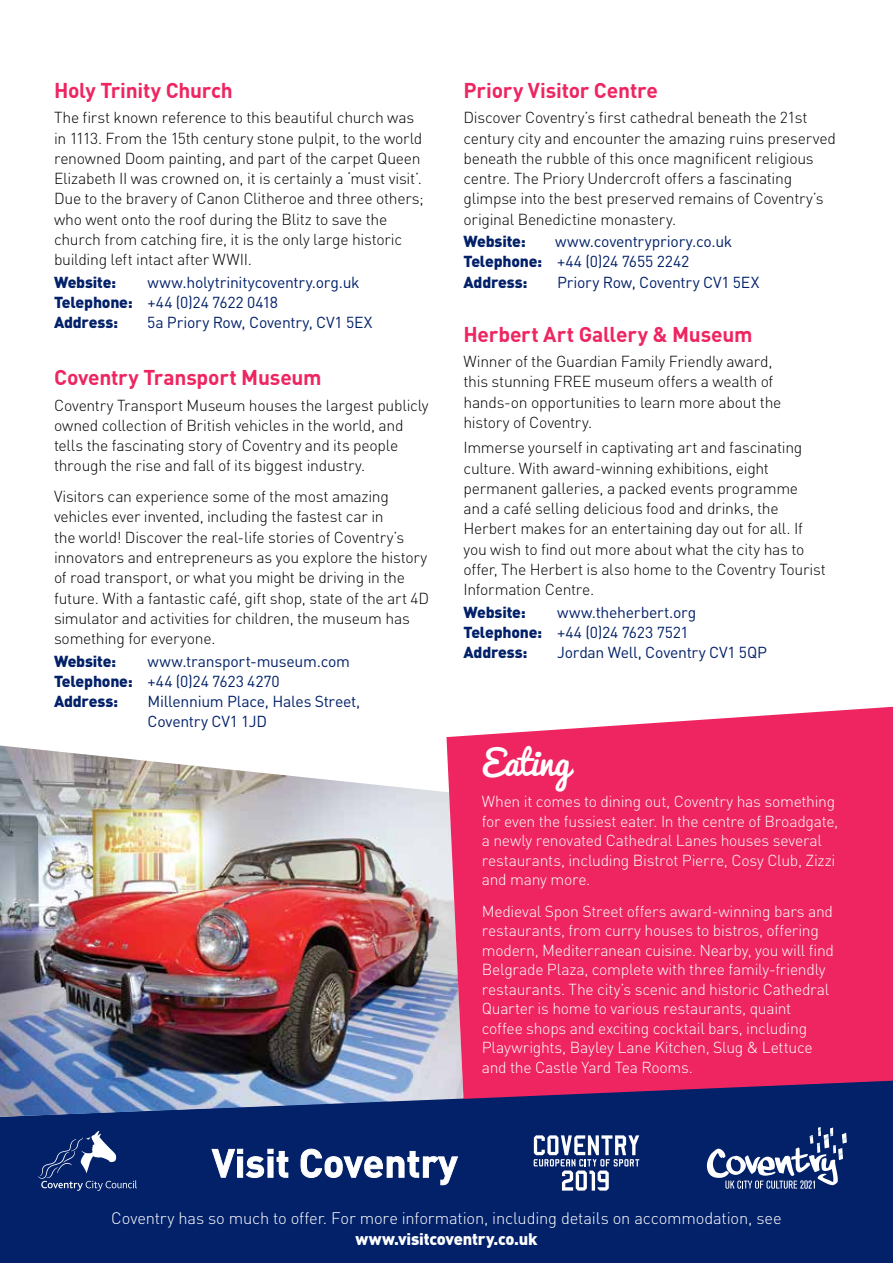
<style>
.page{position:relative;width:893px;height:1263px;background:#fff}
.page>*{position:absolute;margin:0;border:0;box-sizing:border-box;transform-origin:0 0}
.t1{font:34.5px "Pacifico";letter-spacing:-.02em;color:#fff}
.t2{font:700 21px "DIN Pro";letter-spacing:-.01em;color:#ee2560}
.t3{font:300 16.5px "DIN Pro";letter-spacing:-.01em;color:#fff}
.t4{font:900 16.5px "DIN Pro";letter-spacing:-.015em;color:#fff}
.t5{font:300 15.75px/20.2px "DIN Pro";letter-spacing:-.015em;color:#000}
.t6{font:300 15.75px/19.5px "DIN Pro";letter-spacing:-.015em;color:#fff}
.t7{font:15.75px/20.2px "DIN Pro";letter-spacing:-.015em;color:#022169}
.t8{font:900 15.75px "DIN Pro";letter-spacing:-.015em;color:#022169}
.s1{font-weight:900}
</style>
<div class="page">
<div style="left:0;top:1099px;width:893px;height:164px;background:#022169"></div>
<svg style="left:38px;top:1131px;width:99px;height:60px;background:#26407e"></svg>
<svg style="left:707px;top:1127px;width:140px;height:62px"></svg>
<svg style="left:212px;top:1148px;width:77px;height:30px"></svg>
<svg style="left:300px;top:1149px;width:158px;height:36px"></svg>
<svg style="left:534px;top:1135px;width:105px;height:55px"></svg>
<img style="left:0;top:745px;width:463px;height:372px">
<svg style="left:446px;top:707px;width:447px;height:392px;background:#e83068"></svg>
<h2 class="t2" style="left:54px;top:76px;width:180px">Holy Trinity Church</h2>
<p class="t5" style="left:54px;top:106px;width:371px">The first known reference to this beautiful church was in 1113. From the 15th century stone pulpit, to the world renowned Doom painting, and part of the carpet Queen Elizabeth II was crowned on, it is certainly a ‘must visit’.<br>Due to the bravery of Canon Clitheroe and three others; who went onto the roof during the Blitz to save the church from catching fire, it is the only large historic building left intact after WWII.</p>
<p class="t8" style="left:54px;top:268px;width:64px">Website:</p>
<p class="t7" style="left:54px;top:270px;width:307px;text-indent:94px">www.holytrinitycoventry.org.uk<br><span class="s1">Telephone:</span> +44 (0)24 7622 0418<br><span class="s1">Address:</span></p>
<p class="t7" style="left:147px;top:311px;width:227px">5a Priory Row, Coventry, CV1 5EX</p>
<h2 class="t2" style="left:54px;top:364px;width:269px">Coventry Transport Museum</h2>
<p class="t5" style="left:54px;top:393px;width:376px">Coventry Transport Museum houses the largest publicly owned collection of British vehicles in the world, and tells the fascinating story of Coventry and its people through the rise and fall of its biggest industry.</p>
<p class="t5" style="left:54px;top:485px;width:377px">Visitors can experience some of the most amazing vehicles ever invented, including the fastest car in<br>the world! Discover the real-life stories of Coventry’s innovators and entrepreneurs as you explore the history of road transport, or what you might be driving in the future. With a fantastic café, gift shop, state of the art 4D simulator and activities for children, the museum has something for everyone.</p>
<p class="t8" style="left:54px;top:647px;width:64px">Website:</p>
<p class="t7" style="left:54px;top:649px;width:297px;text-indent:94px">www.transport-museum.com<br><span class="s1">Telephone:</span> +44 (0)24 7623 4270<br><span class="s1">Address:</span></p>
<p class="t7" style="left:148px;top:690px;width:214px">Millennium Place, Hales Street,<br>Coventry CV1 1JD</p>
<h2 class="t2" style="left:463px;top:76px;width:196px">Priory Visitor Centre</h2>
<p class="t5" style="left:463px;top:106px;width:374px">Discover Coventry’s first cathedral beneath the 21st century city and encounter the amazing ruins preserved beneath the rubble of this once magnificent religious centre. The Priory Undercroft offers a fascinating glimpse into the best preserved remains of Coventry’s original Benedictine monastery.</p>
<p class="t8" style="left:463px;top:228px;width:64px">Website:</p>
<p class="t7" style="left:463px;top:230px;width:270px;text-indent:92px">www.coventrypriory.co.uk<br><span class="s1">Telephone:</span> +44 (0)24 7655 2242<br><span class="s1">Address:</span></p>
<p class="t7" style="left:557px;top:270px;width:204px">Priory Row, Coventry CV1 5EX</p>
<h2 class="t2" style="left:463px;top:320px;width:291px">Herbert Art Gallery &amp; Museum</h2>
<p class="t5" style="left:463px;top:350px;width:319px">Winner of the Guardian Family Friendly award, this stunning FREE museum offers a wealth of hands-on opportunities to learn more about the history of Coventry.</p>
<p class="t5" style="left:463px;top:436px;width:364px">Immerse yourself in captivating art and fascinating culture. With award-winning exhibitions, eight permanent galleries, a packed events programme and a café selling delicious food and drinks, the Herbert makes for an entertaining day out for all. If you wish to find out more about what the city has to offer, The Herbert is also home to the Coventry Tourist Information Centre.</p>
<p class="t8" style="left:463px;top:598px;width:64px">Website:</p>
<p class="t7" style="left:463px;top:600px;width:234px;text-indent:94px">www.theherbert.org<br><span class="s1">Telephone:</span> +44 (0)24 7623 7521<br><span class="s1">Address:</span></p>
<p class="t7" style="left:557px;top:641px;width:212px">Jordan Well, Coventry CV1 5QP</p>
<h1 class="t1" style="left:482px;top:732px;width:91px">Eating</h1>
<p class="t6" style="left:482px;top:790px;width:358px">When it comes to dining out, Coventry has something for even the fussiest eater. In the centre of Broadgate, a newly renovated Cathedral Lanes houses several restaurants, including Bistrot Pierre, Cosy Club, Zizzi and many more.</p>
<p class="t6" style="left:482px;top:900px;width:354px">Medieval Spon Street offers award-winning bars and restaurants, from curry houses to bistros, offering modern, Mediterranean cuisine. Nearby, you will find Belgrade Plaza, complete with three family-friendly restaurants. The city’s scenic and historic Cathedral Quarter is home to various restaurants, quaint coffee shops and exciting cocktail bars, including Playwrights, Bayley Lane Kitchen, Slug &amp; Lettuce and the Castle Yard Tea Rooms.</p>
<p class="t3" style="left:111px;top:1205px;width:672px">Coventry has so much to offer. For more information, including details on accommodation, see</p>
<p class="t4" style="left:355px;top:1224px;width:184px">www.visitcoventry.co.uk</p>
</div>
